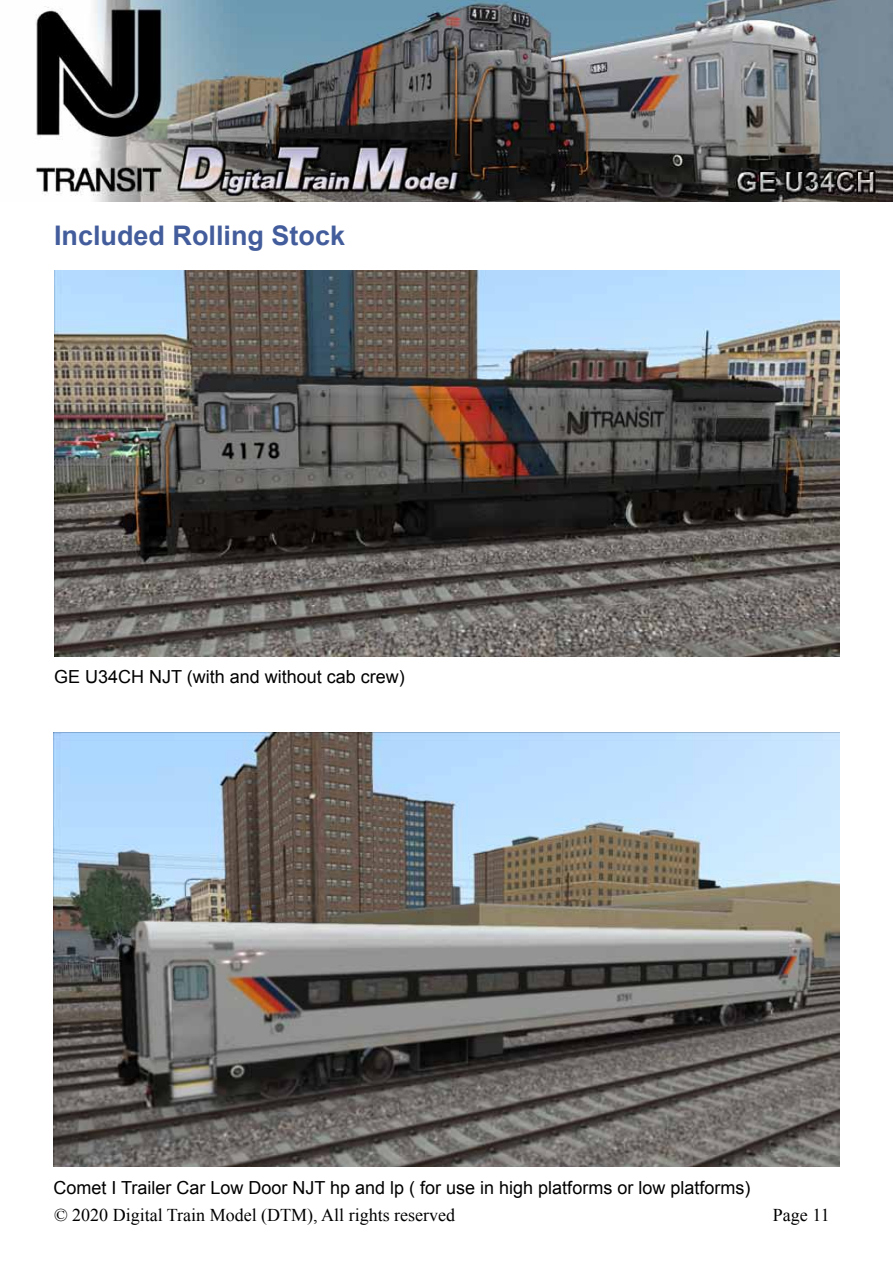
<style>
.page{position:relative;width:893px;height:1263px;background:#fff}
.page>*{position:absolute;margin:0;border:0;box-sizing:border-box;transform-origin:0 0}
.t1{font:700 27px "Arial";color:#435d9c}
.t2{font:18px "Arial";color:#000}
.t3{font:18px "Times New Roman";color:#000}
</style>
<div class="page">
<img style="left:54px;top:270px;width:786px;height:387px">
<img style="left:35px;top:0;width:858px;height:201px">
<img style="left:54px;top:732px;width:785px;height:434px">
<h1 class="t1" style="left:54px;top:218px;width:293px">Included Rolling Stock</h1>
<p class="t2" style="left:54px;top:665px;width:352px">GE U34CH NJT (with and without cab crew)</p>
<p class="t2" style="left:53px;top:1176px;width:698px">Comet I Trailer Car Low Door NJT hp and lp ( for use in high platforms or low platforms)</p>
<p class="t3" style="left:54px;top:1203px;width:403px">© 2020 Digital Train Model (DTM), All rights reserved</p>
<p class="t3" style="left:773px;top:1203px;width:58px">Page 11</p>
</div>
